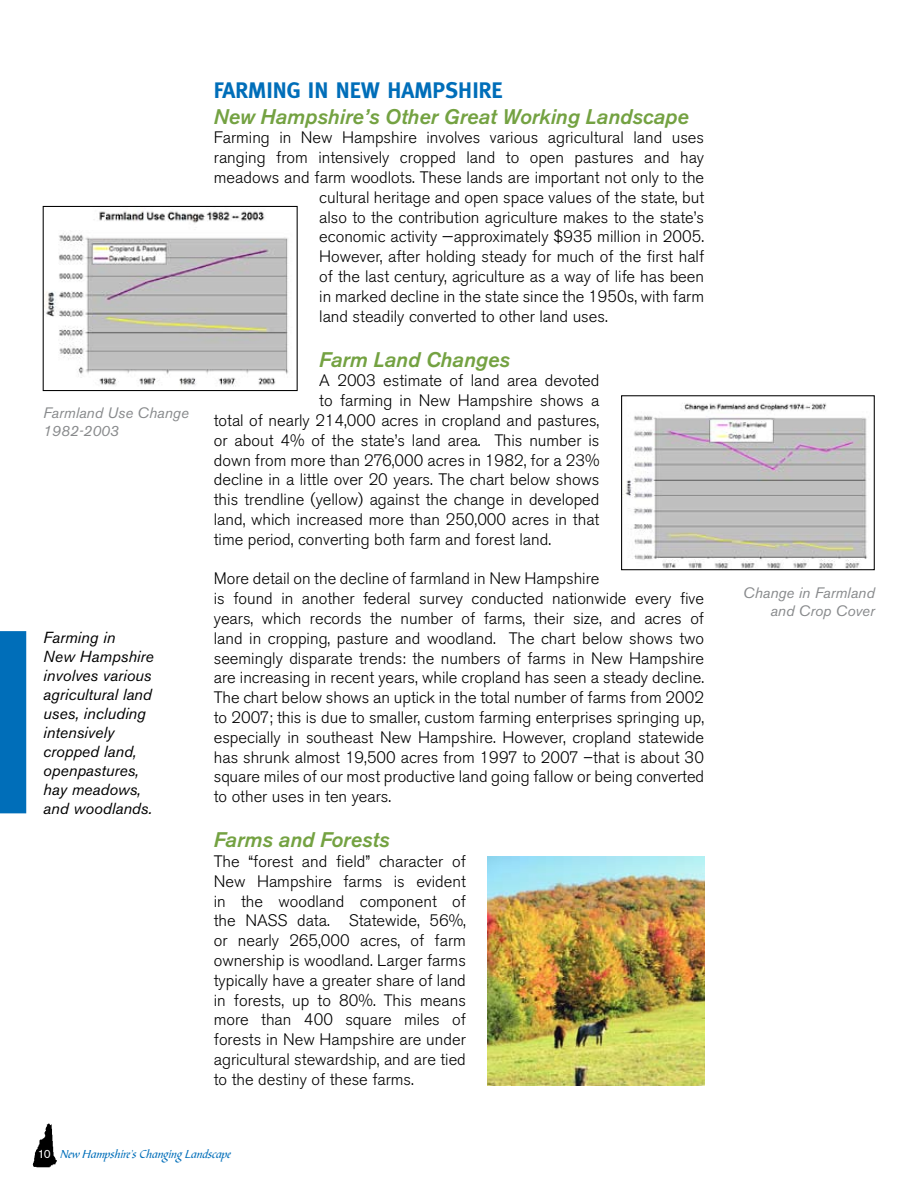
<style>
.page{position:relative;width:918px;height:1188px;background:#fff}
.page>*{position:absolute;margin:0;border:0;box-sizing:border-box;transform-origin:0 0}
.t1{font:700 22.5px "Meta";color:#006eb9}
.t2{font:italic 500 21px "Akzidenz Grotesk BE";color:#74a242}
.t3{font:300 16.5px/19.8px "Akzidenz Grotesk BE";color:#000}
.t4{font:italic 15.9px/19px "Akzidenz Grotesk BE";color:#000}
.t5{font:italic 15px/18px "Akzidenz Grotesk BE";color:#888a8c}
.t6{font:12px "Bible Scr T";color:#006eb9}
.s1{font-family:"Akzidenz Grotesk BE";color:#fff}
</style>
<div class="page">
<div style="left:0;top:631px;width:26px;height:182px;background:#006eb9"></div>
<img style="left:488px;top:856px;width:216px;height:230px">
<img style="left:32px;top:1123px;width:25px;height:45px">
<img style="left:45px;top:210px;width:243px;height:177px">
<div style="left:43px;top:206px;width:255px;height:185px;border:1px solid #000"></div>
<img style="left:623px;top:403px;width:245px;height:165px">
<div style="left:621px;top:395px;width:254px;height:175px;border:1px solid #000"></div>
<p class="t5" style="left:43px;top:404px;width:147px">Farmland Use Change<br>1982-2003</p>
<p class="t4" style="left:43px;top:627px;width:112px">Farming in<br>New Hampshire involves various agricultural land uses, including intensively cropped land, openpastures, hay meadows, and woodlands.</p>
<h1 class="t1" style="left:214px;top:78px;width:269px">FARMI NG IN NEW HAMPSHIRE</h1>
<p class="t2" style="left:214px;top:104px;width:477px">New Hampshire’s Other Great Working Landscape</p>
<p class="t3" style="left:214px;top:128px;width:492px">Farming in New Hampshire involves various agricultural land uses</p>
<p class="t3" style="left:214px;top:148px;width:492px">ranging from intensively cropped land to open pastures and hay</p>
<p class="t3" style="left:214px;top:168px;width:492px">meadows and farm woodlots. These lands are important not only to the</p>
<p class="t3" style="left:319px;top:188px;width:386px">cultural heritage and open space values of the state, but</p>
<p class="t3" style="left:319px;top:207px;width:386px">also to the contribution agriculture makes to the state’s</p>
<p class="t3" style="left:319px;top:227px;width:386px">economic activity —approximately $935 million in 2005.</p>
<p class="t3" style="left:319px;top:247px;width:386px">However, after holding steady for much of the first half</p>
<p class="t3" style="left:319px;top:267px;width:386px">of the last century, agriculture as a way of life has been</p>
<p class="t3" style="left:319px;top:287px;width:386px">in marked decline in the state since the 1950s, with farm</p>
<p class="t3" style="left:319px;top:306px;width:290px">land steadily converted to other land uses.</p>
<p class="t2" style="left:319px;top:347px;width:192px">Farm Land Changes</p>
<p class="t3" style="left:319px;top:371px;width:282px">A 2003 estimate of land area devoted</p>
<p class="t3" style="left:319px;top:391px;width:282px">to farming in New Hampshire shows a</p>
<p class="t3" style="left:214px;top:411px;width:387px">total of nearly 214,000 acres in cropland and pastures,</p>
<p class="t3" style="left:214px;top:431px;width:387px">or about 4% of the state’s land area. This number is</p>
<p class="t3" style="left:214px;top:450px;width:387px">down from more than 276,000 acres in 1982, for a 23%</p>
<p class="t3" style="left:214px;top:470px;width:387px">decline in a little over 20 years. The chart below shows</p>
<p class="t3" style="left:214px;top:490px;width:387px">this trendline (yellow) against the change in developed</p>
<p class="t3" style="left:214px;top:510px;width:387px">land, which increased more than 250,000 acres in that</p>
<p class="t3" style="left:214px;top:530px;width:339px">time period, converting both farm and forest land.</p>
<p class="t3" style="left:214px;top:569px;width:492px">More detail on the decline of farmland in New Hampshire<br>is found in another federal survey conducted nationwide every five years, which records the number of farms, their size, and acres of land in cropping, pasture and woodland. The chart below shows two seemingly disparate trends: the numbers of farms in New Hampshire are increasing in recent years, while cropland has seen a steady decline.<br>The chart below shows an uptick in the total number of farms from 2002 to 2007; this is due to smaller, custom farming enterprises springing up, especially in southeast New Hampshire. However, cropland statewide has shrunk almost 19,500 acres from 1997 to 2007 –that is about 30 square miles of our most productive land going fallow or being converted to other uses in ten years.</p>
<p class="t2" style="left:214px;top:828px;width:177px">Farms and Forests</p>
<p class="t3" style="left:214px;top:852px;width:254px;text-align:justify">The “forest and field” character of New Hampshire farms is evident in the woodland component of the NASS data. Statewide, 56%, or nearly 265,000 acres, of farm ownership is woodland. Larger farms typically have a greater share of land in forests, up to 80%. This means more than 400 square miles of forests in New Hampshire are under agricultural stewardship, and are tied to the destiny of these farms.</p>
<p class="t6" style="left:38px;top:1147px;width:195px"><span class="s1">10</span> New Hampshire’s Changing Landscape</p>
<p class="t5" style="left:743px;top:583px;width:133px;text-align:right">Change in Farmland and Crop Cover</p>
</div>
